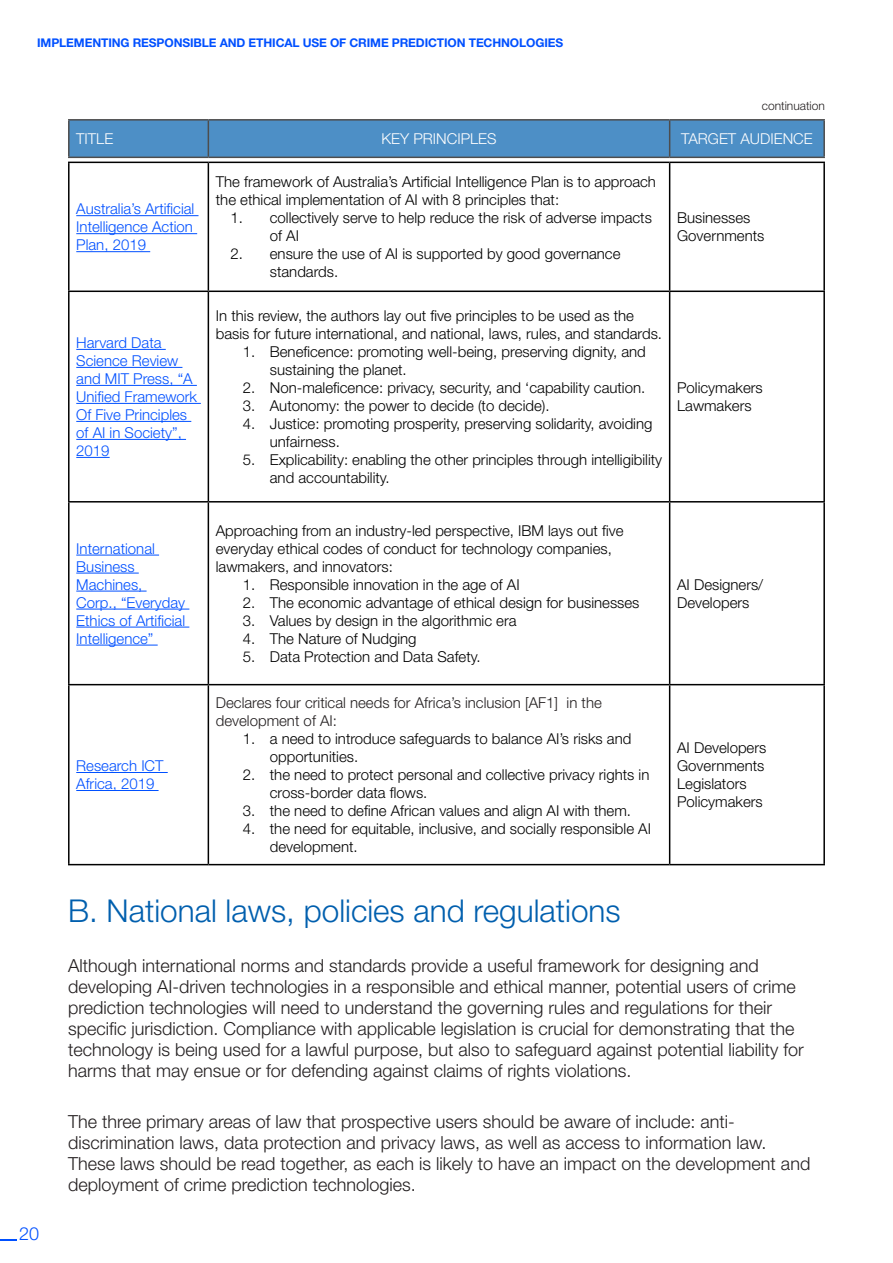
<style>
.page{position:relative;width:893px;height:1263px;background:#fff}
.page>*{position:absolute;margin:0;border:0;box-sizing:border-box;transform-origin:0 0}
.t1{font:300 31.5px "Helvetica Neue LT Std";color:#015fae}
.t2{font:300 18px/21px "Helvetica Neue LT Std";color:#231f20}
.t3{font:300 18px "Helvetica Neue LT Std";color:#0050ff}
.t4{font:300 15px/18px "Helvetica Neue LT Std";color:#000}
.t5{font:300 15px/18px "Helvetica Neue LT Std";color:#0050ff}
.t6{font:300 15px/18px "Helvetica Neue LT Std";color:#231f20}
.t7{font:300 15px "Helvetica Neue LT Std";color:#fff}
.t8{font:700 12px "Helvetica Neue LT Std";letter-spacing:-.01em;color:#0050ff}
.t9{font:300 12px "Helvetica Neue LT Std";color:#231f20}
</style>
<div class="page">
<svg style="left:0;top:1239px;width:17px;height:1px"></svg>
<hr style="left:68px;top:163px;width:2px;height:128px;background:#000">
<hr style="left:68px;top:292px;width:2px;height:209px;background:#000">
<hr style="left:68px;top:502px;width:2px;height:182px;background:#000">
<hr style="left:68px;top:685px;width:2px;height:179px;background:#000">
<hr style="left:68px;top:162px;width:140px;height:1px;background:#000">
<hr style="left:208px;top:162px;width:462px;height:1px;background:#000">
<hr style="left:670px;top:162px;width:155px;height:1px;background:#000">
<hr style="left:68px;top:291px;width:140px;height:1px;background:#000">
<hr style="left:208px;top:291px;width:462px;height:1px;background:#000">
<hr style="left:670px;top:291px;width:155px;height:1px;background:#000">
<hr style="left:68px;top:501px;width:140px;height:1px;background:#000">
<hr style="left:208px;top:501px;width:462px;height:1px;background:#000">
<hr style="left:670px;top:501px;width:155px;height:1px;background:#000">
<hr style="left:68px;top:684px;width:140px;height:1px;background:#000">
<hr style="left:208px;top:684px;width:462px;height:1px;background:#000">
<hr style="left:670px;top:684px;width:155px;height:1px;background:#000">
<hr style="left:68px;top:864px;width:140px;height:1px;background:#000">
<hr style="left:208px;top:864px;width:462px;height:1px;background:#000">
<hr style="left:670px;top:864px;width:155px;height:1px;background:#000">
<hr style="left:208px;top:163px;width:1px;height:128px;background:#000">
<hr style="left:669px;top:163px;width:1px;height:128px;background:#000">
<hr style="left:823px;top:163px;width:2px;height:128px;background:#000">
<hr style="left:208px;top:292px;width:1px;height:209px;background:#000">
<hr style="left:669px;top:292px;width:1px;height:209px;background:#000">
<hr style="left:823px;top:292px;width:2px;height:209px;background:#000">
<hr style="left:208px;top:502px;width:1px;height:182px;background:#000">
<hr style="left:669px;top:502px;width:1px;height:182px;background:#000">
<hr style="left:823px;top:502px;width:2px;height:182px;background:#000">
<hr style="left:208px;top:685px;width:1px;height:179px;background:#000">
<hr style="left:669px;top:685px;width:1px;height:179px;background:#000">
<hr style="left:823px;top:685px;width:2px;height:179px;background:#000">
<hr style="left:76px;top:215px;width:123px;height:1px;background:#0050ff">
<hr style="left:76px;top:233px;width:121px;height:1px;background:#0050ff">
<hr style="left:76px;top:251px;width:74px;height:1px;background:#0050ff">
<hr style="left:76px;top:349px;width:90px;height:1px;background:#0050ff">
<hr style="left:76px;top:367px;width:106px;height:1px;background:#0050ff">
<hr style="left:76px;top:385px;width:121px;height:1px;background:#0050ff">
<hr style="left:76px;top:403px;width:125px;height:1px;background:#0050ff">
<hr style="left:76px;top:421px;width:115px;height:1px;background:#0050ff">
<hr style="left:76px;top:439px;width:110px;height:1px;background:#0050ff">
<hr style="left:76px;top:457px;width:34px;height:1px;background:#0050ff">
<hr style="left:76px;top:555px;width:83px;height:1px;background:#0050ff">
<hr style="left:76px;top:573px;width:63px;height:1px;background:#0050ff">
<hr style="left:76px;top:591px;width:71px;height:1px;background:#0050ff">
<hr style="left:76px;top:609px;width:113px;height:1px;background:#0050ff">
<hr style="left:76px;top:627px;width:113px;height:1px;background:#0050ff">
<hr style="left:76px;top:645px;width:82px;height:1px;background:#0050ff">
<hr style="left:76px;top:772px;width:92px;height:1px;background:#0050ff">
<hr style="left:76px;top:790px;width:83px;height:1px;background:#0050ff">
<div style="left:70px;top:121px;width:753px;height:36px;background:#4d8fc6"></div>
<hr style="left:68px;top:121px;width:2px;height:36px;background:#000">
<hr style="left:68px;top:119px;width:140px;height:2px;background:#000">
<hr style="left:208px;top:119px;width:462px;height:2px;background:#000">
<hr style="left:670px;top:119px;width:155px;height:2px;background:#000">
<hr style="left:68px;top:157px;width:140px;height:1px;background:#000">
<hr style="left:208px;top:157px;width:462px;height:1px;background:#000">
<hr style="left:670px;top:157px;width:155px;height:1px;background:#000">
<hr style="left:208px;top:121px;width:1px;height:36px;background:#000">
<hr style="left:669px;top:121px;width:1px;height:36px;background:#000">
<hr style="left:823px;top:121px;width:2px;height:36px;background:#000">
<p class="t8" style="left:37px;top:35px;width:528px">IMPLEMENTING RESPONSIBLE AND ETHICAL USE OF CRIME PREDICTION TECHNOLOGIES</p>
<p class="t9" style="left:762px;top:98px;width:65px">continuation</p>
<p class="t7" style="left:76px;top:129px;width:38px">TITLE</p>
<p class="t7" style="left:381px;top:129px;width:117px">KEY PRINCIPLES</p>
<p class="t7" style="left:681px;top:129px;width:133px">TARGET AUDIENCE</p>
<p class="t5" style="left:76px;top:200px;width:120px;text-align:justify">Australia’s Artificial Intelligence Action Plan, 2019</p>
<p class="t5" style="left:76px;top:333px;width:122px">Harvard Data<br>Science Review and MIT Press, “A<br>Unified Framework<br>Of Five Principles of AI in Society”,<br>2019</p>
<p class="t5" style="left:76px;top:539px;width:110px">International<br>Business<br>Machines,<br>Corp., “Everyday<br>Ethics of Artificial<br>Intelligence”</p>
<p class="t5" style="left:76px;top:756px;width:89px">Research ICT<br>Africa, 2019</p>
<p class="t4" style="left:216px;top:173px;width:442px">The framework of Australia’s Artificial Intelligence Plan is to approach the ethical implementation of AI with 8 principles that:</p>
<p class="t4" style="left:270px;top:209px;width:384px;text-indent:-40px">1. collectively serve to help reduce the risk of adverse impacts of AI</p>
<p class="t4" style="left:270px;top:245px;width:352px;text-indent:-40px">2. ensure the use of AI is supported by good governance standards.</p>
<p class="t4" style="left:216px;top:306px;width:448px">In this review, the authors lay out five principles to be used as the basis for future international, and national, laws, rules, and standards.</p>
<p class="t4" style="left:270px;top:342px;width:377px;text-indent:-27px">1. Beneficence: promoting well-being, preserving dignity, and sustaining the planet.</p>
<p class="t4" style="left:243px;top:378px;width:404px">2. Non-maleficence: privacy, security, and ‘capability caution.</p>
<p class="t4" style="left:243px;top:396px;width:308px">3. Autonomy: the power to decide (to decide).</p>
<p class="t4" style="left:270px;top:414px;width:384px;text-indent:-27px">4. Justice: promoting prosperity, preserving solidarity, avoiding unfairness.</p>
<p class="t4" style="left:270px;top:450px;width:394px;text-indent:-27px">5. Explicability: enabling the other principles through intelligibility and accountability.</p>
<p class="t4" style="left:677px;top:209px;width:89px">Businesses<br>Governments</p>
<p class="t4" style="left:677px;top:378px;width:87px">Policymakers<br>Lawmakers</p>
<p class="t4" style="left:216px;top:521px;width:409px">Approaching from an industry-led perspective, IBM lays out five everyday ethical codes of conduct for technology companies, lawmakers, and innovators:</p>
<p class="t4" style="left:243px;top:575px;width:278px">1. Responsible innovation in the age of AI</p>
<p class="t4" style="left:243px;top:593px;width:398px">2. The economic advantage of ethical design for businesses</p>
<p class="t4" style="left:243px;top:611px;width:275px">3. Values by design in the algorithmic era</p>
<p class="t4" style="left:243px;top:629px;width:175px">4. The Nature of Nudging</p>
<p class="t4" style="left:243px;top:647px;width:239px">5. Data Protection and Data Safety.</p>
<p class="t6" style="left:216px;top:693px;width:387px">Declares four critical needs for Africa’s inclusion [AF1] in the development of AI:</p>
<p class="t4" style="left:270px;top:729px;width:363px;text-indent:-27px">1. a need to introduce safeguards to balance AI’s risks and opportunities.</p>
<p class="t4" style="left:270px;top:765px;width:381px;text-indent:-27px">2. the need to protect personal and collective privacy rights in cross-border data flows.</p>
<p class="t4" style="left:243px;top:801px;width:390px">3. the need to define African values and align AI with them.</p>
<p class="t4" style="left:270px;top:819px;width:383px;text-indent:-27px">4. the need for equitable, inclusive, and socially responsible AI development.</p>
<p class="t4" style="left:677px;top:575px;width:88px">AI Designers/<br>Developers</p>
<p class="t4" style="left:677px;top:738px;width:91px">AI Developers<br>Governments<br>Legislators<br>Policymakers</p>
<p class="t3" style="left:19px;top:1223px;width:22px">20</p>
<h1 class="t1" style="left:68px;top:891px;width:554px">B. National laws, policies and regulations</h1>
<p class="t2" style="left:68px;top:955px;width:737px">Although international norms and standards provide a useful framework for designing and developing AI-driven technologies in a responsible and ethical manner, potential users of crime prediction technologies will need to understand the governing rules and regulations for their specific jurisdiction. Compliance with applicable legislation is crucial for demonstrating that the technology is being used for a lawful purpose, but also to safeguard against potential liability for harms that may ensue or for defending against claims of rights violations.</p>
<p class="t2" style="left:68px;top:1111px;width:744px">The three primary areas of law that prospective users should be aware of include: anti&shy;discrimination laws, data protection and privacy laws, as well as access to information law.<br>These laws should be read together, as each is likely to have an impact on the development and deployment of crime prediction technologies.</p>
</div>
